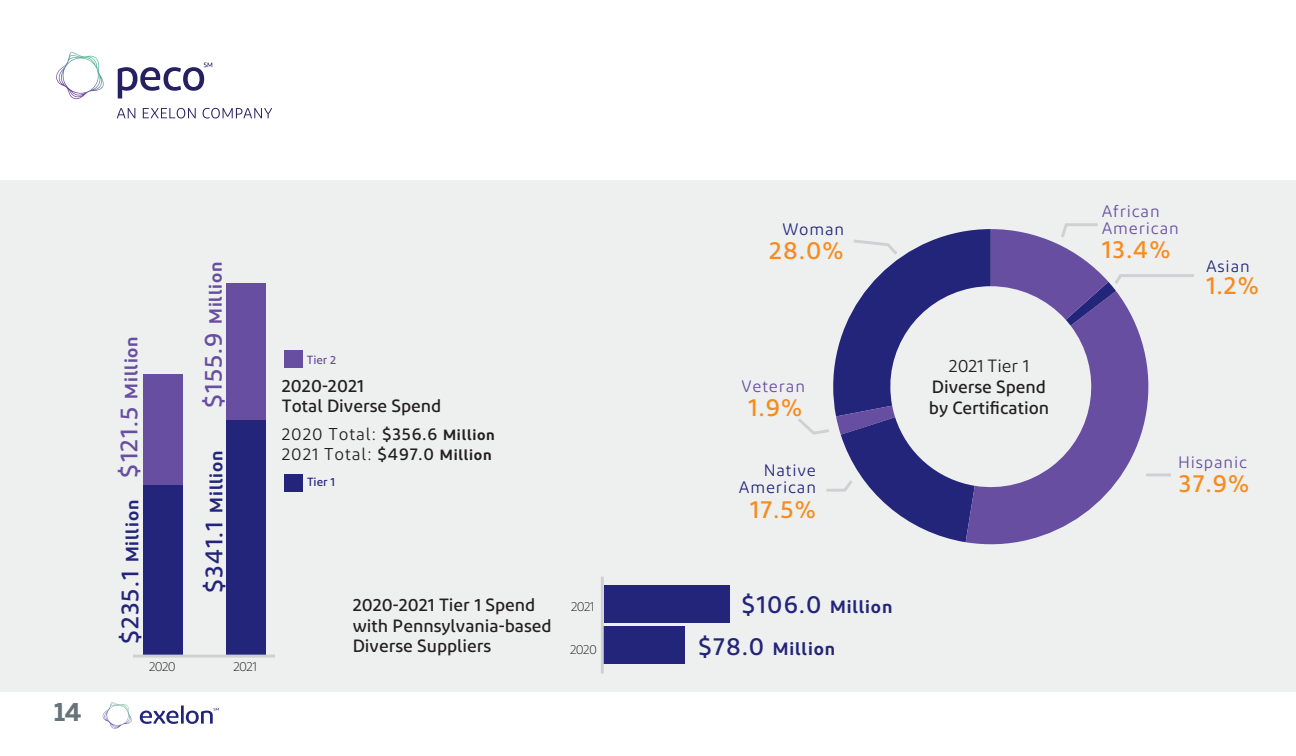
<style>
.page{position:relative;width:1296px;height:756px;background:#fff}
.page>*{position:absolute;margin:0;border:0;box-sizing:border-box;transform-origin:0 0}
.t1{font:500 24.9px "Diodrum";letter-spacing:.05em;color:#f68c1f}
.t2{font:700 24.3px "Benton Sans";color:#687379}
.t3{font:500 17.7px/20.1px "Diodrum";color:#231f20}
.t4{font:600 17.7px "Diodrum";letter-spacing:.05em;color:#23257a}
.t5{font:600 17.7px "Diodrum";letter-spacing:.05em;color:#684ea0}
.t6{font:17.1px/20.5px "Diodrum";letter-spacing:.05em;color:#231f20}
.t7{font:16.65px/17.7px "Diodrum";letter-spacing:.05em;color:#684ea0}
.t8{font:16.65px/17.7px "Diodrum";letter-spacing:.05em;color:#23257a;text-align:right}
.t9{font:300 13.05px "Diodrum";letter-spacing:-.05em;color:#231f20}
.t10{font:500 11.85px "Diodrum";color:#684ea0}
.t11{font:500 11.85px "Diodrum";color:#23257a}
.s1{font-weight:500;font-size:24.9px}
.s2{font-weight:500}
.s3{font-weight:600;font-size:14.7px}
.s4{font-weight:400}
</style>
<div class="page">
<div style="left:0;top:180px;width:1296px;height:512px;background:#eef0f0"></div>
<svg style="left:117px;top:62px;width:155px;height:56px"></svg>
<svg style="left:56px;top:52px;width:48px;height:47px"></svg>
<div style="left:143px;top:374px;width:40px;height:111px;background:#684ea0"></div>
<div style="left:143px;top:485px;width:40px;height:170px;background:#23257a"></div>
<div style="left:226px;top:283px;width:40px;height:185px;background:#684ea0"></div>
<div style="left:226px;top:420px;width:40px;height:236px;background:#23257a"></div>
<div style="left:284px;top:350px;width:19px;height:18px;background:#684ea0"></div>
<hr style="left:133px;top:655px;width:142px;height:3px;background:#cfd0d2">
<div style="left:284px;top:474px;width:19px;height:18px;background:#23257a"></div>
<div style="left:603px;top:626px;width:82px;height:38px;background:#23257a"></div>
<div style="left:604px;top:585px;width:126px;height:38px;background:#23257a"></div>
<hr style="left:601px;top:577px;width:3px;height:97px;background:#cfd0d2">
<svg style="left:798px;top:223px;width:396px;height:319px"></svg>
<svg style="left:140px;top:705px;width:79px;height:19px"></svg>
<svg style="left:103px;top:702px;width:29px;height:27px"></svg>
<p class="t2" style="left:54px;top:698px;width:29px">14</p>
<p class="t5" style="left:120px;top:478px;width:143px;rotate:-90deg"><span class="s1">$121.5</span> Million</p>
<p class="t4" style="left:121px;top:644px;width:146px;rotate:-90deg"><span class="s1">$235.1</span> Million</p>
<p class="t5" style="left:204px;top:408px;width:148px;rotate:-90deg"><span class="s1">$155.9</span> Million</p>
<p class="t4" style="left:205px;top:593px;width:144px;rotate:-90deg"><span class="s1">$341.1</span> Million</p>
<p class="t9" style="left:149px;top:658px;width:28px">2020</p>
<p class="t9" style="left:234px;top:658px;width:25px">2021</p>
<p class="t8" style="left:782px;top:220px;width:63px">Woman</p>
<p class="t1" style="left:769px;top:234px;width:76px">28.0%</p>
<p class="t10" style="left:307px;top:352px;width:31px">Tier 2</p>
<p class="t3" style="left:282px;top:375px;width:161px">2020-2021<br>Total Diverse Spend</p>
<p class="t6" style="left:282px;top:423px;width:215px">2020 Total: <span class="s2">$356.6</span> <span class="s3">Million<br></span>2021 Total: <span class="s2">$497.0</span> <span class="s3">Million</span></p>
<p class="t11" style="left:307px;top:475px;width:29px">Tier 1</p>
<p class="t7" style="left:742px;top:377px;width:65px">Veteran</p>
<p class="t1" style="left:748px;top:391px;width:56px">1.9%</p>
<p class="t8" style="left:739px;top:461px;width:79px">Native<br>American</p>
<p class="t1" style="left:750px;top:494px;width:68px">17.5%</p>
<p class="t3" style="left:353px;top:595px;width:201px">2020-2021 Tier 1 Spend with Pennsylvania-based<br>Diverse Suppliers</p>
<p class="t9" style="left:571px;top:599px;width:25px">2021</p>
<p class="t4" style="left:741px;top:596px;width:153px"><span class="s1">$106.0</span> Million</p>
<p class="t9" style="left:570px;top:641px;width:28px">2020</p>
<p class="t4" style="left:698px;top:637px;width:139px"><span class="s1">$78.0</span> Million</p>
<p class="t3" style="left:929px;top:354px;width:122px;line-height:21.3px;text-align:center"><span class="s4">2021 Tier 1<br></span>Diverse Spend by Certification</p>
<p class="t7" style="left:1102px;top:202px;width:79px">African<br>American</p>
<p class="t1" style="left:1102px;top:233px;width:70px">13.4%</p>
<p class="t8" style="left:1206px;top:257px;width:45px">Asian</p>
<p class="t1" style="left:1206px;top:269px;width:54px">1.2%</p>
<p class="t7" style="left:1178px;top:453px;width:71px">Hispanic</p>
<p class="t1" style="left:1179px;top:467px;width:72px">37.9%</p>
</div>
